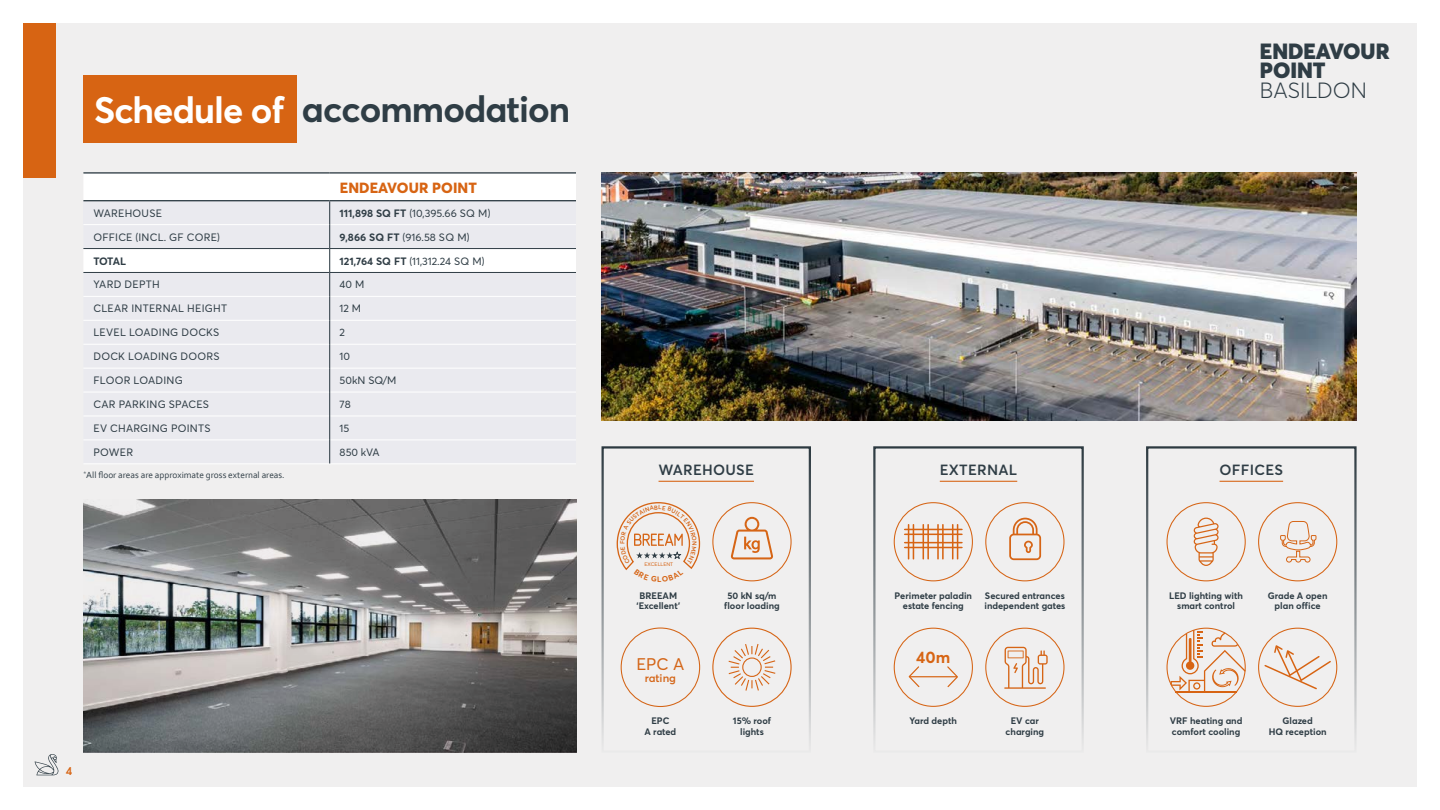
<style>
.page{position:relative;width:1440px;height:810px;background:#fff}
.page>*{position:absolute;margin:0;border:0;box-sizing:border-box;transform-origin:0 0}
.t1{font:700 36.38px "Averta Std";letter-spacing:-.025em;color:#2f3d45}
.t2{font:900 21.75px/18.8px "Averta Std";color:#2f3d45}
.t3{font:300 21.75px "Averta Std";color:#2f3d45}
.t4{font:16.65px "Averta Std";color:#d46517}
.t5{font:700 16.42px "Averta Std";color:#d76413}
.t6{font:600 14.62px "Averta Std";letter-spacing:.015em;color:#2f3d45}
.t7{font:800 14.55px "Averta Std";letter-spacing:.01em;color:#d76413}
.t8{font:600 11.55px "Averta Std";color:#d76413}
.t9{font:600 11.18px "Averta Std";color:#d46517}
.t10{font:10.57px "Averta Std";letter-spacing:.025em;color:#2f3d45}
.t11{font:700 10.57px "Averta Std";letter-spacing:-.045em;color:#2f3d45}
.t12{font:700 9.3px/10.6px "Averta Std";color:#2f3d45;text-align:center}
.t13{font:9.3px "Corbel";color:#2f3d45}
.t14{font:5.1px "Averta Std";color:#d66516}
.s1{color:#fff}
.s2{font-weight:700}
</style>
<div class="page">
<div style="left:23px;top:23px;width:1394px;height:764px;background:#f0efef"></div>
<div style="left:602px;top:446px;width:209px;height:307px;border:2px solid #2f3d45"></div>
<div style="left:1146px;top:446px;width:211px;height:307px;border:2px solid #2f3d45"></div>
<div style="left:873px;top:446px;width:211px;height:307px;border:2px solid #2f3d45"></div>
<img style="left:602px;top:172px;width:755px;height:249px">
<div style="left:83px;top:75px;width:214px;height:67px;background:#d76413"></div>
<img style="left:83px;top:499px;width:493px;height:254px">
<div style="left:84px;top:174px;width:492px;height:26px;background:#fff"></div>
<svg style="left:83px;top:201px;width:493px;height:262px"></svg>
<hr style="left:83px;top:224px;width:246px;height:1px;background:#fff">
<hr style="left:330px;top:224px;width:246px;height:1px;background:#fff">
<hr style="left:83px;top:296px;width:246px;height:1px;background:#fff">
<hr style="left:330px;top:296px;width:246px;height:1px;background:#fff">
<hr style="left:83px;top:392px;width:246px;height:1px;background:#fff">
<hr style="left:330px;top:392px;width:246px;height:1px;background:#fff">
<hr style="left:83px;top:368px;width:246px;height:1px;background:#fff">
<hr style="left:330px;top:368px;width:246px;height:1px;background:#fff">
<hr style="left:83px;top:344px;width:246px;height:1px;background:#fff">
<hr style="left:330px;top:344px;width:246px;height:1px;background:#fff">
<hr style="left:83px;top:320px;width:246px;height:1px;background:#fff">
<hr style="left:330px;top:320px;width:246px;height:1px;background:#fff">
<hr style="left:83px;top:416px;width:246px;height:1px;background:#fff">
<hr style="left:330px;top:416px;width:246px;height:1px;background:#fff">
<hr style="left:83px;top:440px;width:246px;height:1px;background:#fff">
<hr style="left:330px;top:440px;width:246px;height:1px;background:#fff">
<hr style="left:83px;top:463px;width:247px;height:1px;background:#fff">
<hr style="left:330px;top:463px;width:246px;height:1px;background:#fff">
<hr style="left:83px;top:172px;width:247px;height:2px;background:#2f3d45">
<hr style="left:330px;top:172px;width:246px;height:2px;background:#2f3d45">
<hr style="left:83px;top:200px;width:247px;height:1px;background:#2f3d45">
<hr style="left:330px;top:200px;width:246px;height:1px;background:#2f3d45">
<hr style="left:83px;top:248px;width:247px;height:1px;background:#2f3d45">
<hr style="left:330px;top:248px;width:246px;height:1px;background:#2f3d45">
<hr style="left:83px;top:272px;width:247px;height:1px;background:#2f3d45">
<hr style="left:330px;top:272px;width:246px;height:1px;background:#2f3d45">
<svg style="left:329px;top:201px;width:1px;height:262px"></svg>
<div style="left:712px;top:502px;width:80px;height:79px;border:1px solid #d66516;border-radius:50%"></div>
<svg style="left:731px;top:517px;width:42px;height:42px"></svg>
<div style="left:1258px;top:502px;width:79px;height:79px;border:1px solid #d66516;border-radius:50%"></div>
<svg style="left:1280px;top:521px;width:37px;height:42px"></svg>
<div style="left:621px;top:628px;width:79px;height:79px;border:1px solid #d46517;border-radius:50%"></div>
<div style="left:985px;top:628px;width:80px;height:79px;border:1px solid #d66516;border-radius:50%"></div>
<svg style="left:1004px;top:647px;width:44px;height:42px"></svg>
<svg style="left:712px;top:628px;width:80px;height:79px"></svg>
<div style="left:1167px;top:502px;width:79px;height:79px;border:1px solid #d66516;border-radius:50%"></div>
<svg style="left:1194px;top:518px;width:25px;height:48px"></svg>
<div style="left:985px;top:502px;width:80px;height:79px;border:1px solid #d66516;border-radius:50%"></div>
<svg style="left:1009px;top:518px;width:32px;height:42px"></svg>
<hr style="left:908px;top:524px;width:1px;height:36px;background:#d76413">
<hr style="left:913px;top:524px;width:1px;height:36px;background:#d76413">
<hr style="left:923px;top:524px;width:1px;height:36px;background:#d76413">
<hr style="left:927px;top:524px;width:2px;height:36px;background:#d76413">
<hr style="left:937px;top:524px;width:2px;height:36px;background:#d76413">
<hr style="left:942px;top:524px;width:2px;height:36px;background:#d76413">
<hr style="left:952px;top:524px;width:1px;height:36px;background:#d76413">
<hr style="left:957px;top:524px;width:1px;height:36px;background:#d76413">
<svg style="left:904px;top:529px;width:59px;height:6px"></svg>
<svg style="left:904px;top:542px;width:59px;height:6px"></svg>
<div style="left:894px;top:502px;width:79px;height:79px;border:1px solid #d66516;border-radius:50%"></div>
<svg style="left:1263px;top:644px;width:69px;height:47px"></svg>
<div style="left:1258px;top:628px;width:79px;height:79px;border:1px solid #d66516;border-radius:50%"></div>
<div style="left:894px;top:628px;width:79px;height:79px;border:1px solid #d66516;border-radius:50%"></div>
<svg style="left:908px;top:666px;width:50px;height:22px"></svg>
<svg style="left:1171px;top:630px;width:75px;height:62px"></svg>
<hr style="left:659px;top:481px;width:95px;height:1px;background:#d76413">
<hr style="left:1220px;top:481px;width:63px;height:1px;background:#d76413">
<hr style="left:940px;top:481px;width:77px;height:1px;background:#d76413">
<svg style="left:35px;top:754px;width:23px;height:21px"></svg>
<div style="left:23px;top:23px;width:33px;height:155px;background:#d76413"></div>
<svg style="left:617px;top:502px;width:83px;height:69px"></svg>
<h1 class="t1" style="left:94px;top:84px;width:478px"><span class="s1">Schedule of</span> accommodation</h1>
<h3 class="t7" style="left:340px;top:177px;width:139px">ENDEAVOUR POINT</h3>
<p class="t10" style="left:93px;top:206px;width:70px">WAREHOUSE</p>
<p class="t10" style="left:340px;top:206px;width:152px"><span class="s2">111,898 SQ FT</span> (10,395.66 SQ M)</p>
<p class="t10" style="left:93px;top:230px;width:128px">OFFICE (INCL. GF CORE)</p>
<p class="t10" style="left:340px;top:230px;width:131px"><span class="s2">9,866 SQ FT</span> (916.58 SQ M)</p>
<p class="t11" style="left:93px;top:253px;width:34px">TOTAL</p>
<p class="t10" style="left:340px;top:254px;width:146px"><span class="s2">121,764 SQ FT</span> (11,312.24 SQ M)</p>
<p class="t10" style="left:93px;top:277px;width:68px">YARD DEPTH</p>
<p class="t10" style="left:340px;top:277px;width:26px">40 M</p>
<p class="t10" style="left:93px;top:301px;width:135px">CLEAR INTERNAL HEIGHT</p>
<p class="t10" style="left:340px;top:301px;width:23px">12 M</p>
<p class="t10" style="left:93px;top:325px;width:127px">LEVEL LOADING DOCKS</p>
<p class="t10" style="left:340px;top:325px;width:7px">2</p>
<p class="t10" style="left:93px;top:349px;width:128px">DOCK LOADING DOORS</p>
<p class="t10" style="left:340px;top:349px;width:12px">10</p>
<p class="t10" style="left:93px;top:373px;width:91px">FLOOR LOADING</p>
<p class="t10" style="left:340px;top:373px;width:58px">50kN SQ/M</p>
<p class="t10" style="left:93px;top:397px;width:117px">CAR PARKING SPACES</p>
<p class="t10" style="left:340px;top:397px;width:13px">78</p>
<p class="t10" style="left:93px;top:421px;width:119px">EV CHARGING POINTS</p>
<p class="t10" style="left:340px;top:421px;width:11px">15</p>
<p class="t10" style="left:93px;top:445px;width:41px">POWER</p>
<p class="t10" style="left:340px;top:445px;width:41px">850 kVA</p>
<p class="t13" style="left:83px;top:469px;width:203px"><sup>*</sup>All floor areas are approximate gross external areas.</p>
<p class="t8" style="left:66px;top:763px;width:8px">4</p>
<h2 class="t2" style="left:1260px;top:41px;width:131px">ENDEAVOUR<br>POINT</h2>
<h2 class="t3" style="left:1260px;top:75px;width:109px">BASILDON</h2>
<h3 class="t6" style="left:659px;top:460px;width:97px">WAREHOUSE</h3>
<h3 class="t6" style="left:940px;top:460px;width:79px">EXTERNAL</h3>
<h3 class="t6" style="left:1220px;top:460px;width:65px">OFFICES</h3>
<p class="t14" style="left:645px;top:560px;width:30px">EXCELLENT</p>
<p class="t12" style="left:637px;top:590px;width:45px">BREEAM ‘Excellent’</p>
<h3 class="t4" style="left:636px;top:653px;width:49px">EPC A</h3>
<p class="t9" style="left:645px;top:671px;width:33px">rating</p>
<p class="t12" style="left:645px;top:715px;width:33px">EPC<br>A rated</p>
<p class="t12" style="left:724px;top:590px;width:57px">50 kN sq/m floor loading</p>
<p class="t12" style="left:733px;top:715px;width:40px">15% roof lights</p>
<p class="t12" style="left:895px;top:590px;width:79px">Perimeter paladin estate fencing</p>
<p class="t12" style="left:1268px;top:590px;width:61px">Grade A open plan office</p>
<p class="t12" style="left:984px;top:590px;width:82px;text-align:left">Secured entrances independent gates</p>
<p class="t12" style="left:1169px;top:590px;width:75px">LED lighting with smart control</p>
<h3 class="t5" style="left:916px;top:646px;width:36px">40m</h3>
<p class="t12" style="left:910px;top:715px;width:49px">Yard depth</p>
<p class="t12" style="left:1006px;top:715px;width:40px">EV car charging</p>
<p class="t12" style="left:1170px;top:715px;width:74px;text-align:left">VRF heating and comfort cooling</p>
<p class="t12" style="left:1269px;top:715px;width:59px">Glazed<br>HQ reception</p>
</div>
